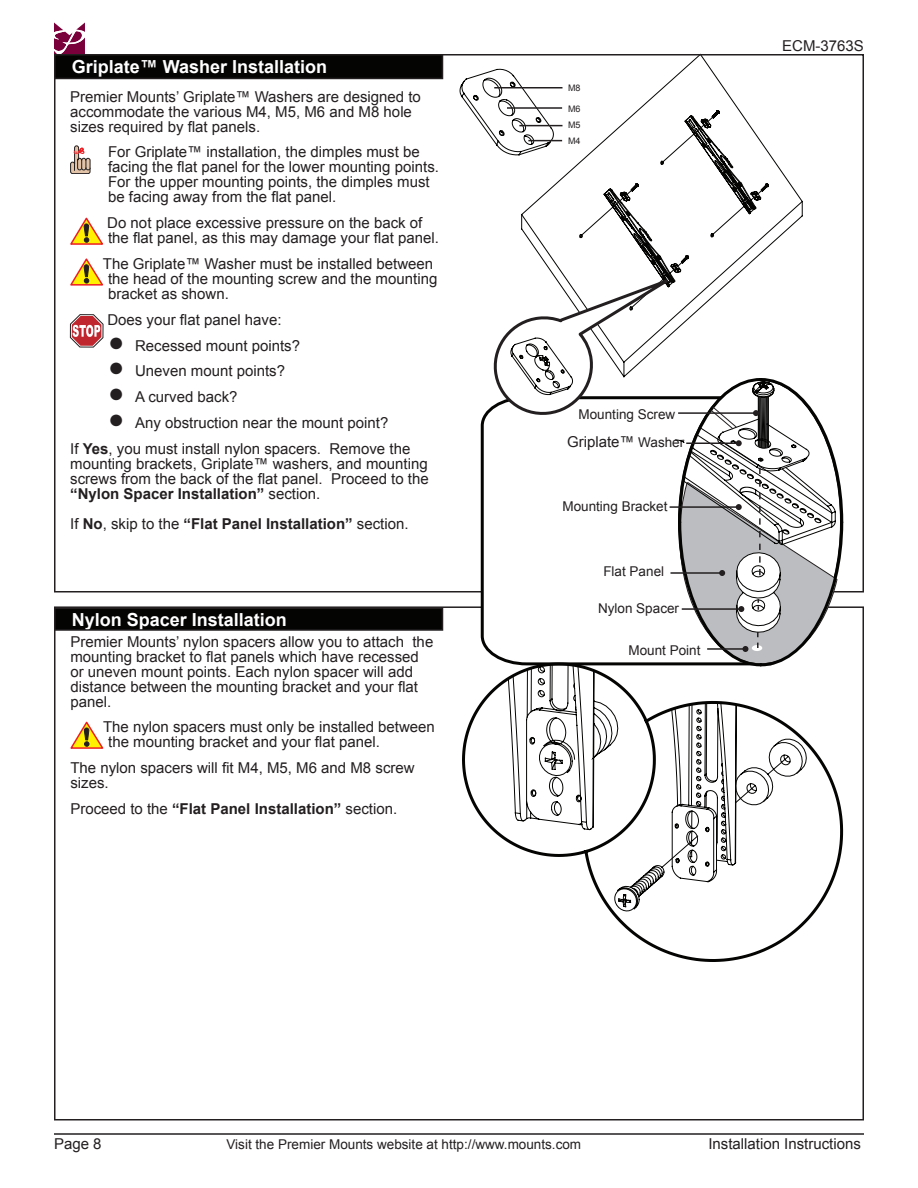
<style>
.page{position:relative;width:918px;height:1188px;background:#fff}
.page>*{position:absolute;margin:0;border:0;box-sizing:border-box;transform-origin:0 0}
.Heading_2{font:700 18px "Arial";color:#fff}
.Step{font:15px/15px "Arial";color:#231f20}
.Warning{font:15px/15px "Arial";color:#231f20}
.Step-2{font:700 15px "Arial";color:#231f20}
.Nested_-_Bullet{font:15px "Arial";color:#231f20}
.t1{font:13.5px "Arial";color:#231f20}
.Figure_Detail{font:9px/15.8px "Arial";color:#231f20}
.s1{font-size:27px}
.s2{font-weight:700}
.s3{font-weight:400}
.s4{font-size:13.5px}
</style>
<div class="page">
<svg style="left:54px;top:22px;width:31px;height:32px"></svg>
<hr style="left:54px;top:1133px;width:810px;height:2px;background:#231f20">
<div style="left:55px;top:55px;width:387px;height:23px;background:#040503"></div>
<div style="left:54px;top:54px;width:389px;height:25px;border:2px solid #231f20"></div>
<svg style="left:70px;top:145px;width:20px;height:29px"></svg>
<svg style="left:70px;top:217px;width:33px;height:28px"></svg>
<svg style="left:70px;top:258px;width:33px;height:28px"></svg>
<svg style="left:70px;top:314px;width:33px;height:33px"></svg>
<div style="left:55px;top:608px;width:387px;height:22px;background:#040503"></div>
<div style="left:54px;top:607px;width:389px;height:24px;border:2px solid #231f20"></div>
<svg style="left:70px;top:721px;width:34px;height:28px"></svg>
<svg style="left:838px;top:471px;width:7px;height:137px"></svg>
<svg style="left:459px;top:69px;width:379px;height:592px"></svg>
<svg style="left:462px;top:661px;width:382px;height:301px"></svg>
<svg style="left:671px;top:703px;width:66px;height:179px"></svg>
<p class="Heading_2" style="left:72px;top:55px;width:257px">Griplate™ Washer Installation</p>
<p class="Step" style="left:70px;top:89px;width:352px">Premier Mounts’ Griplate™ Washers are designed to accommodate the various M4, M5, M6 and M8 hole sizes required by flat panels.</p>
<p class="Step" style="left:108px;top:145px;width:333px">For Griplate™ installation, the dimples must be facing the flat panel for the lower mounting points.<br>For the upper mounting points, the dimples must be facing away from the flat panel.</p>
<p class="Warning" style="left:107px;top:216px;width:333px">Do not place excessive pressure on the back of the flat panel, as this may damage your flat panel.</p>
<p class="Warning" style="left:108px;top:256px;width:331px;text-indent:-5px">The Griplate™ Washer must be installed between the head of the mounting screw and the mounting bracket as shown.</p>
<p class="Warning" style="left:107px;top:312px;width:176px">Does your flat panel have:</p>
<p class="Nested_-_Bullet" style="left:108px;top:336px;width:194px"><span class="s1">●</span> Recessed mount points?</p>
<p class="Nested_-_Bullet" style="left:108px;top:361px;width:179px"><span class="s1">●</span> Uneven mount points?</p>
<p class="Nested_-_Bullet" style="left:108px;top:387px;width:131px"><span class="s1">●</span> A curved back?</p>
<p class="Nested_-_Bullet" style="left:108px;top:413px;width:282px"><span class="s1">●</span> Any obstruction near the mount point?</p>
<p class="Step" style="left:70px;top:441px;width:360px">If <span class="s2">Yes</span>, you must install nylon spacers. Remove the mounting brackets, Griplate™ washers, and mounting screws from the back of the flat panel. Proceed to the <span class="s2">“Nylon Spacer Installation”</span> section.</p>
<p class="Step-2" style="left:70px;top:514px;width:340px"><span class="s3">If</span> No<span class="s3">, skip to the</span> “Flat Panel Installation” <span class="s3">section.</span></p>
<p class="Heading_2" style="left:72px;top:607px;width:217px">Nylon Spacer Installation</p>
<p class="Step" style="left:70px;top:634px;width:364px">Premier Mounts’ nylon spacers allow you to attach the mounting bracket to flat panels which have recessed or uneven mount points. Each nylon spacer will add distance between the mounting bracket and your flat panel.</p>
<p class="Warning" style="left:108px;top:720px;width:328px;text-indent:-5px">The nylon spacers must only be installed between the mounting bracket and your flat panel.</p>
<p class="Step" style="left:70px;top:761px;width:346px">The nylon spacers will fit M4, M5, M6 and M8 screw sizes.</p>
<p class="Step-2" style="left:70px;top:799px;width:328px"><span class="s3">Proceed to the</span> “Flat Panel Installation” <span class="s3">section.</span></p>
<p class="Figure_Detail" style="left:568px;top:80px;width:14px">M8</p>
<p class="Figure_Detail" style="left:568px;top:101px;width:14px">M6</p>
<p class="Figure_Detail" style="left:568px;top:117px;width:14px">M5<br>M4</p>
<p class="Step" style="left:782px;top:38px;width:83px">ECM-3763S</p>
<p class="t1" style="left:579px;top:405px;width:98px">Mounting Screw</p>
<p class="Step" style="left:567px;top:434px;width:119px">Griplate™ <span class="s4">Washer</span></p>
<p class="t1" style="left:562px;top:497px;width:107px">Mounting Bracket</p>
<p class="t1" style="left:603px;top:562px;width:62px">Flat Panel</p>
<p class="t1" style="left:598px;top:599px;width:83px">Nylon Spacer</p>
<p class="t1" style="left:628px;top:641px;width:74px">Mount Point</p>
<p class="Step" style="left:54px;top:1136px;width:49px">Page 8</p>
<p class="t1" style="left:227px;top:1135px;width:356px">Visit the Premier Mounts website at http://www.mounts.com</p>
<p class="Step" style="left:708px;top:1136px;width:154px">Installation Instructions</p>
</div>
